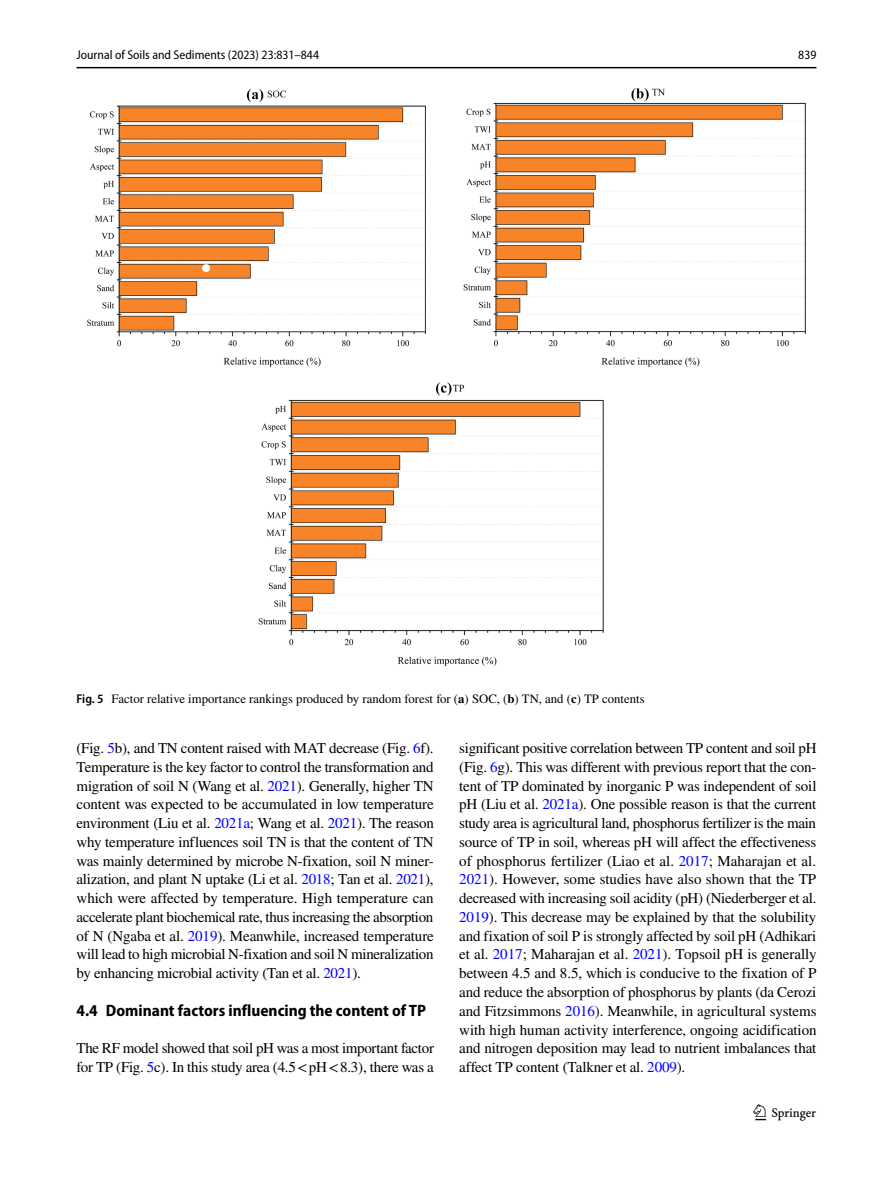
<style>
.page{position:relative;width:893px;height:1187px;background:#fff}
.page>*{position:absolute;margin:0;border:0;box-sizing:border-box;transform-origin:0 0}
.t1{font:22.5px "Springnew Regular 3";color:#000}
.t2{font:700 semi-condensed 16.5px "Myriad Pro";color:#000}
.t3{font:15px/18.8px "STIX";letter-spacing:-.015em;color:#000;text-align:justify}
.t4{font:12.75px "STIX";color:#000}
.t5{font:semi-condensed 12.75px "Myriad Pro";color:#000}
.s1{font-family:"Myriad Pro";font-weight:600;font-stretch:semi-condensed}
.s2{font-weight:700}
.s3{color:#00f}
</style>
<div class="page">
<hr style="left:77px;top:67px;width:739px;height:1px;background:#000">
<img style="left:87px;top:88px;width:719px;height:579px">
<p class="t5" style="left:77px;top:48px;width:244px">Journal of Soils and Sediments (2023) 23:831–844</p>
<p class="t5" style="left:798px;top:48px;width:20px">839</p>
<p class="t4" style="left:77px;top:689px;width:570px"><span class="s1">Fig. 5</span> Factor relative importance rankings produced by random forest for (<span class="s2">a</span>) SOC, (<span class="s2">b</span>) TN, and (<span class="s2">c</span>) TP contents</p>
<p class="t3" style="left:77px;top:739px;width:359px">(Fig. <span class="s3">5</span>b), and TN content raised with MAT decrease (Fig. <span class="s3">6</span>f).<br>Temperature is the key factor to control the transformation and migration of soil N (Wang et al. <span class="s3">2021</span>). Generally, higher TN content was expected to be accumulated in low temperature environment (Liu et al. <span class="s3">2021a</span>; Wang et al. <span class="s3">2021</span>). The reason why temperature influences soil TN is that the content of TN was mainly determined by microbe N-fixation, soil N miner‑ alization, and plant N uptake (Li et al. <span class="s3">2018</span>; Tan et al. <span class="s3">2021</span>), which were affected by temperature. High temperature can accelerate plant biochemical rate, thus increasing the absorption of N (Ngaba et al. <span class="s3">2019</span>). Meanwhile, increased temperature will lead to high microbial N-fixation and soil N mineralization by enhancing microbial activity (Tan et al. <span class="s3">2021</span>).</p>
<p class="t2" style="left:77px;top:1000px;width:351px">4.4 Dominant factors influencing the content of TP</p>
<p class="t3" style="left:77px;top:1039px;width:359px">The RF model showed that soil pH was a most important factor for TP (Fig. <span class="s3">5</span>c). In this study area (4.5&lt;pH&lt;8.3), there was a</p>
<p class="t3" style="left:459px;top:739px;width:359px">significant positive correlation between TP content and soil pH (Fig. <span class="s3">6</span>g). This was different with previous report that the con‑ tent of TP dominated by inorganic P was independent of soil pH (Liu et al. <span class="s3">2021a</span>). One possible reason is that the current study area is agricultural land, phosphorus fertilizer is the main source of TP in soil, whereas pH will affect the effectiveness of phosphorus fertilizer (Liao et al. <span class="s3">2017</span>; Maharajan et al.<br><span class="s3">2021</span>). However, some studies have also shown that the TP decreased with increasing soil acidity (pH) (Niederberger et al.<br><span class="s3">2019</span>). This decrease may be explained by that the solubility and fixation of soil P is strongly affected by soil pH (Adhikari et al. <span class="s3">2017</span>; Maharajan et al. <span class="s3">2021</span>). Topsoil pH is generally between 4.5 and 8.5, which is conducive to the fixation of P and reduce the absorption of phosphorus by plants (da Cerozi and Fitzsimmons <span class="s3">2016</span>). Meanwhile, in agricultural systems with high human activity interference, ongoing acidification and nitrogen deposition may lead to nutrient imbalances that affect TP content (Talkner et al. <span class="s3">2009</span>).</p>
<h1 class="t1" style="left:755px;top:1104px;width:62px">1 3</h1>
</div>
